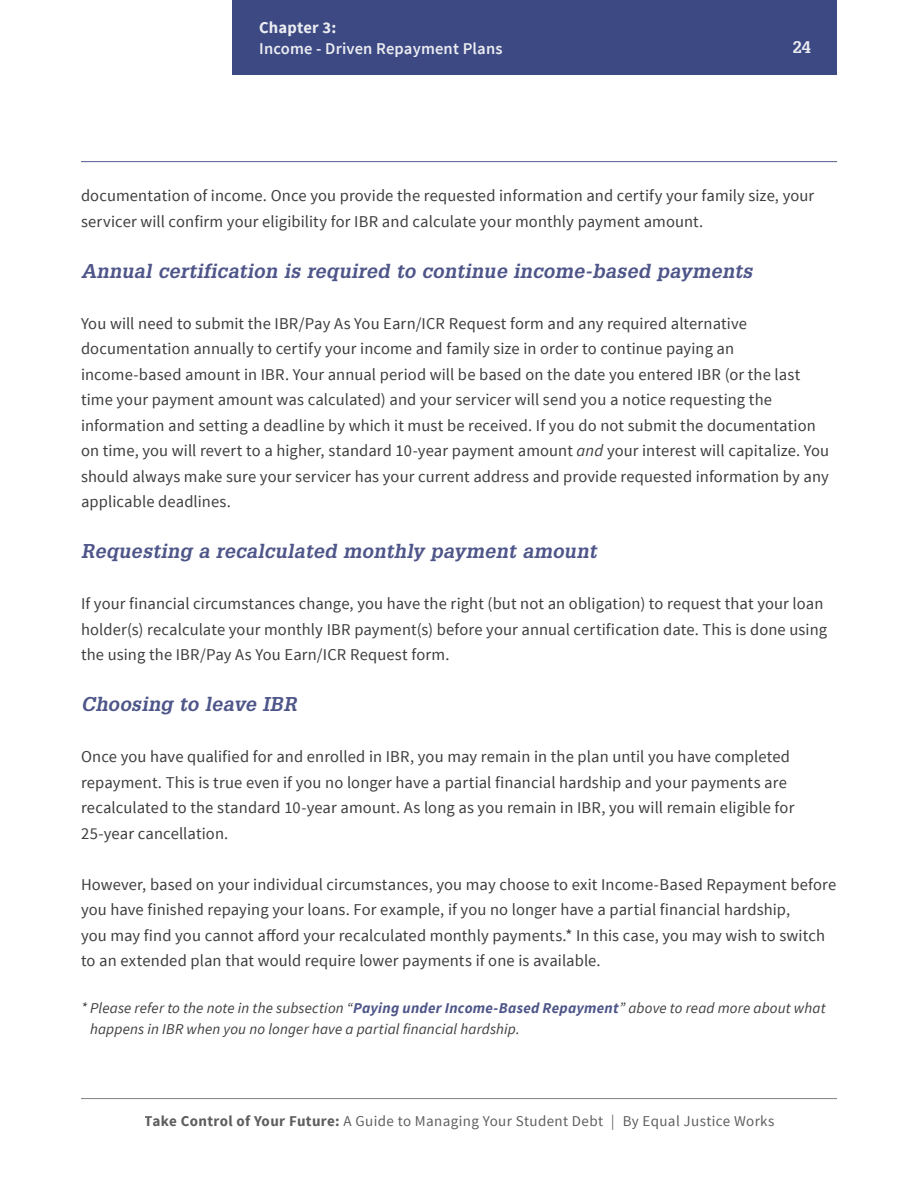
<style>
.page{position:relative;width:918px;height:1188px;background:#fff}
.page>*{position:absolute;margin:0;border:0;box-sizing:border-box;transform-origin:0 0}
.t1{font:italic 700 19.5px "Glypha";letter-spacing:.015em;color:#4e5589}
.t2{font:16.5px/25.5px "Source Sans Pro";letter-spacing:.005em;color:#3e3e3f}
.t3{font:600 16.5px "Source Sans Pro";letter-spacing:.01em;color:#fff}
.t4{font:700 16.5px "Source Sans Pro";letter-spacing:.01em;color:#fff}
.t5{font:700 16.5px "Glypha";color:#fff}
.t6{font:italic 15px/21px "Source Sans Pro";letter-spacing:.01em;color:#3e3e3f}
.t7{font:15px "Source Sans Pro";letter-spacing:.025em;color:#4b4c4d}
.s1{font-style:italic}
.s2{font-weight:700;color:#4e5589}
.s3{font-weight:700}
.s4{font-family:"Adobe Caslon Pro"}
</style>
<div class="page">
<hr style="left:81px;top:161px;width:756px;height:1px;background:#565c8e">
<div style="left:232px;top:0;width:605px;height:75px;background:#3d4982"></div>
<hr style="left:81px;top:1098px;width:756px;height:1px;background:#808285">
<p class="t4" style="left:259px;top:17px;width:79px">Chapter 3:</p>
<p class="t3" style="left:259px;top:38px;width:245px">Income - Driven Repayment Plans</p>
<p class="t5" style="left:793px;top:37px;width:20px">24</p>
<p class="t2" style="left:81px;top:183px;width:735px">documentation of income. Once you provide the requested information and certify your family size, your servicer will confirm your eligibility for IBR and calculate your monthly payment amount.</p>
<p class="t1" style="left:81px;top:259px;width:673px">Annual certification is required to continue income-based payments</p>
<p class="t2" style="left:81px;top:311px;width:750px">You will need to submit the IBR/Pay As You Earn/ICR Request form and any required alternative documentation annually to certify your income and family size in order to continue paying an income-based amount in IBR. Your annual period will be based on the date you entered IBR (or the last time your payment amount was calculated) and your servicer will send you a notice requesting the information and setting a deadline by which it must be received. If you do not submit the documentation on time, you will revert to a higher, standard 10-year payment amount <span class="s1">and</span> your interest will capitalize. You should always make sure your servicer has your current address and provide requested information by any applicable deadlines.</p>
<p class="t1" style="left:81px;top:539px;width:517px">Requesting a recalculated monthly payment amount</p>
<p class="t2" style="left:81px;top:591px;width:748px">If your financial circumstances change, you have the right (but not an obligation) to request that your loan holder(s) recalculate your monthly IBR payment(s) before your annual certification date. This is done using the using the IBR/Pay As You Earn/ICR Request form.</p>
<p class="t1" style="left:81px;top:692px;width:217px">Choosing to leave IBR</p>
<p class="t2" style="left:81px;top:744px;width:715px">Once you have qualified for and enrolled in IBR, you may remain in the plan until you have completed repayment. This is true even if you no longer have a partial financial hardship and your payments are recalculated to the standard 10-year amount. As long as you remain in IBR, you will remain eligible for 25-year cancellation.</p>
<p class="t2" style="left:81px;top:872px;width:757px">However, based on your individual circumstances, you may choose to exit Income-Based Repayment before you have finished repaying your loans. For example, if you no longer have a partial financial hardship,<br>you may find you cannot afford your recalculated monthly payments.* In this case, you may wish to switch to an extended plan that would require lower payments if one is available.</p>
<p class="t6" style="left:90px;top:997px;width:737px;text-indent:-9px">* Please refer to the note in the subsection “<span class="s2">Paying under Income-Based Repayment</span>” above to read more about what happens in IBR when you no longer have a partial financial hardship.</p>
<p class="t7" style="left:145px;top:1111px;width:631px"><span class="s3">Take Control of Your Future:</span> A Guide to Managing Your Student Debt <span class="s4">|</span> By Equal Justice Works</p>
</div>
